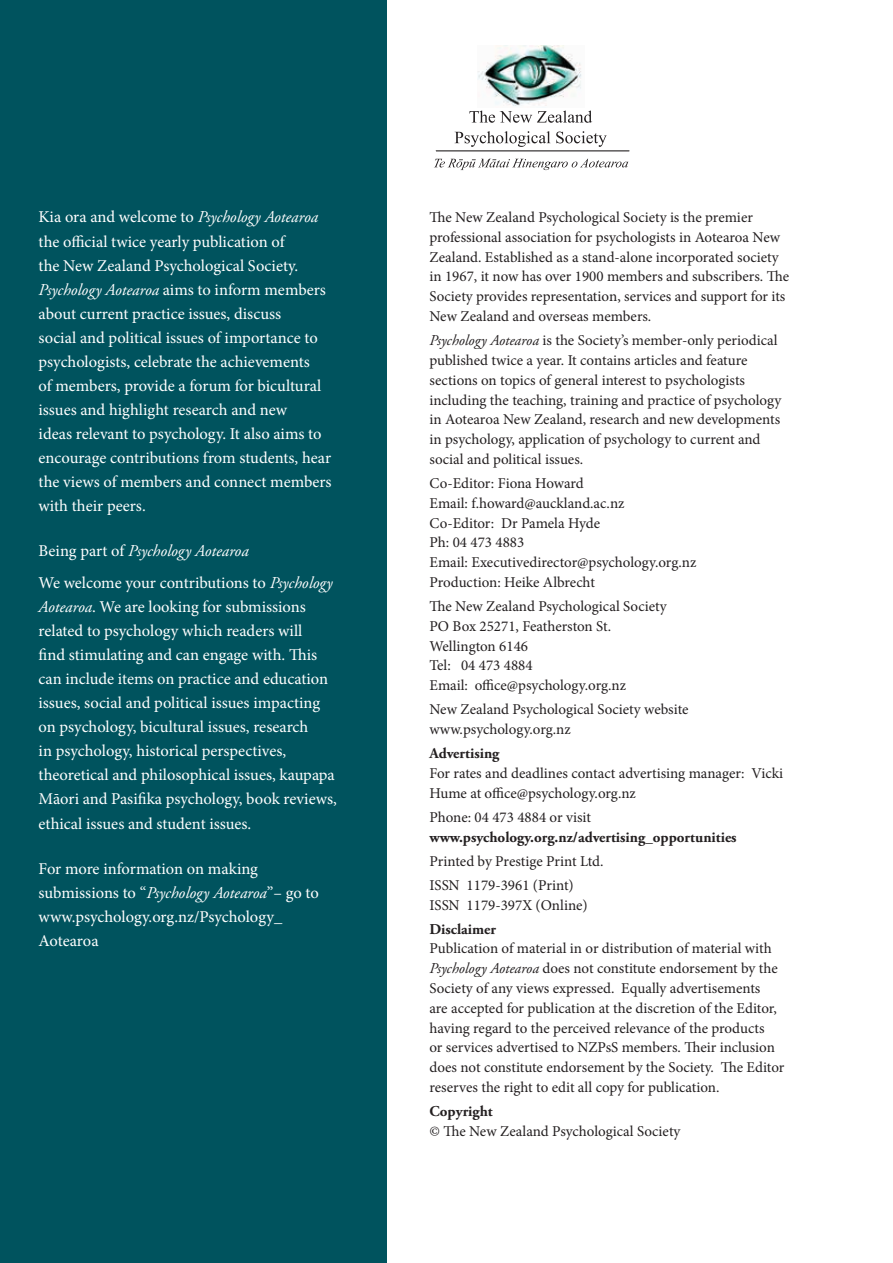
<style>
.page{position:relative;width:893px;height:1263px;background:#fff}
.page>*{position:absolute;margin:0;border:0;box-sizing:border-box;transform-origin:0 0}
.t1{font:16.5px/24px "Minion Pro";color:#fff}
.t2{font:italic 16.5px "Adobe Garamond Pro";color:#fff}
.t3{font:15px/19.8px "Minion Pro";color:#231f20}
.t4{font:700 15px "Adobe Garamond Pro";color:#231f20}
.s1{font-family:"Adobe Garamond Pro";font-style:italic}
.s2{font-family:"Minion Pro";font-style:normal}
</style>
<div class="page">
<div style="left:0;top:0;width:387px;height:1263px;background:#00535e"></div>
<svg style="left:434px;top:159px;width:194px;height:11px"></svg>
<svg style="left:455px;top:131px;width:152px;height:16px"></svg>
<svg style="left:469px;top:111px;width:123px;height:12px"></svg>
<hr style="left:436px;top:151px;width:193px;height:1px;background:#231f20">
<img style="left:478px;top:46px;width:104px;height:60px">
<p class="t1" style="left:39px;top:205px;width:295px">Kia ora and welcome to <span class="s1">Psychology Aotearoa </span>the official twice yearly publication of<br>the New Zealand Psychological Society.<br><span class="s1">Psychology Aotearoa</span> aims to inform members about current practice issues, discuss<br>social and political issues of importance to psychologists, celebrate the achievements<br>of members, provide a forum for bicultural issues and highlight research and new<br>ideas relevant to psychology. It also aims to encourage contributions from students, hear the views of members and connect members with their peers.</p>
<p class="t2" style="left:39px;top:541px;width:212px"><span class="s2">Being part of</span> Psychology Aotearoa</p>
<p class="t1" style="left:39px;top:571px;width:300px">We welcome your contributions to <span class="s1">Psychology Aotearoa</span>. We are looking for submissions related to psychology which readers will<br>find stimulating and can engage with. This can include items on practice and education issues, social and political issues impacting on psychology, bicultural issues, research<br>in psychology, historical perspectives, theoretical and philosophical issues, kaupapa Māori and Pasifika psychology, book reviews, ethical issues and student issues.</p>
<p class="t1" style="left:39px;top:856px;width:282px">For more information on making submissions to “<span class="s1">Psychology Aotearoa</span>”– go to www.psychology.org.nz/Psychology_<br>Aotearoa</p>
<p class="t3" style="left:429px;top:207px;width:361px">The New Zealand Psychological Society is the premier professional association for psychologists in Aotearoa New Zealand. Established as a stand-alone incorporated society in 1967, it now has over 1900 members and subscribers. The Society provides representation, services and support for its New Zealand and overseas members.</p>
<p class="t3" style="left:429px;top:330px;width:353px"><span class="s1">Psychology Aotearoa</span> is the Society’s member-only periodical published twice a year. It contains articles and feature sections on topics of general interest to psychologists including the teaching, training and practice of psychology in Aotearoa New Zealand, research and new developments in psychology, application of psychology to current and social and political issues.</p>
<p class="t3" style="left:429px;top:473px;width:268px">Co-Editor: Fiona Howard<br>Email: f.howard@auckland.ac.nz<br>Co-Editor: Dr Pamela Hyde<br>Ph: 04 473 4883<br>Email: Executivedirector@psychology.org.nz<br>Production: Heike Albrecht</p>
<p class="t3" style="left:429px;top:596px;width:239px">The New Zealand Psychological Society<br>PO Box 25271, Featherston St.<br>Wellington 6146<br>Tel: 04 473 4884<br>Email: office@psychology.org.nz</p>
<p class="t3" style="left:429px;top:700px;width:261px">New Zealand Psychological Society website www.psychology.org.nz</p>
<p class="t4" style="left:429px;top:745px;width:71px">Advertising</p>
<p class="t3" style="left:429px;top:763px;width:355px">For rates and deadlines contact advertising manager: Vicki<br>Hume at office@psychology.org.nz</p>
<p class="t3" style="left:429px;top:807px;width:163px">Phone: 04 473 4884 or visit</p>
<p class="t4" style="left:429px;top:828px;width:309px">www.psychology.org.nz/advertising_opportunities</p>
<p class="t3" style="left:429px;top:849px;width:176px;line-height:24px">Printed by Prestige Print Ltd.<br>ISSN 1179-3961 (Print)</p>
<p class="t3" style="left:429px;top:895px;width:160px">ISSN 1179-397X (Online)</p>
<p class="t4" style="left:429px;top:920px;width:68px">Disclaimer</p>
<p class="t3" style="left:429px;top:939px;width:356px">Publication of material in or distribution of material with <span class="s1">Psychology Aotearoa</span> does not constitute endorsement by the Society of any views expressed. Equally advertisements<br>are accepted for publication at the discretion of the Editor, having regard to the perceived relevance of the products<br>or services advertised to NZPsS members. Their inclusion does not constitute endorsement by the Society. The Editor reserves the right to edit all copy for publication.</p>
<p class="t4" style="left:429px;top:1102px;width:65px">Copyright</p>
<p class="t3" style="left:429px;top:1121px;width:253px">© The New Zealand Psychological Society</p>
</div>
